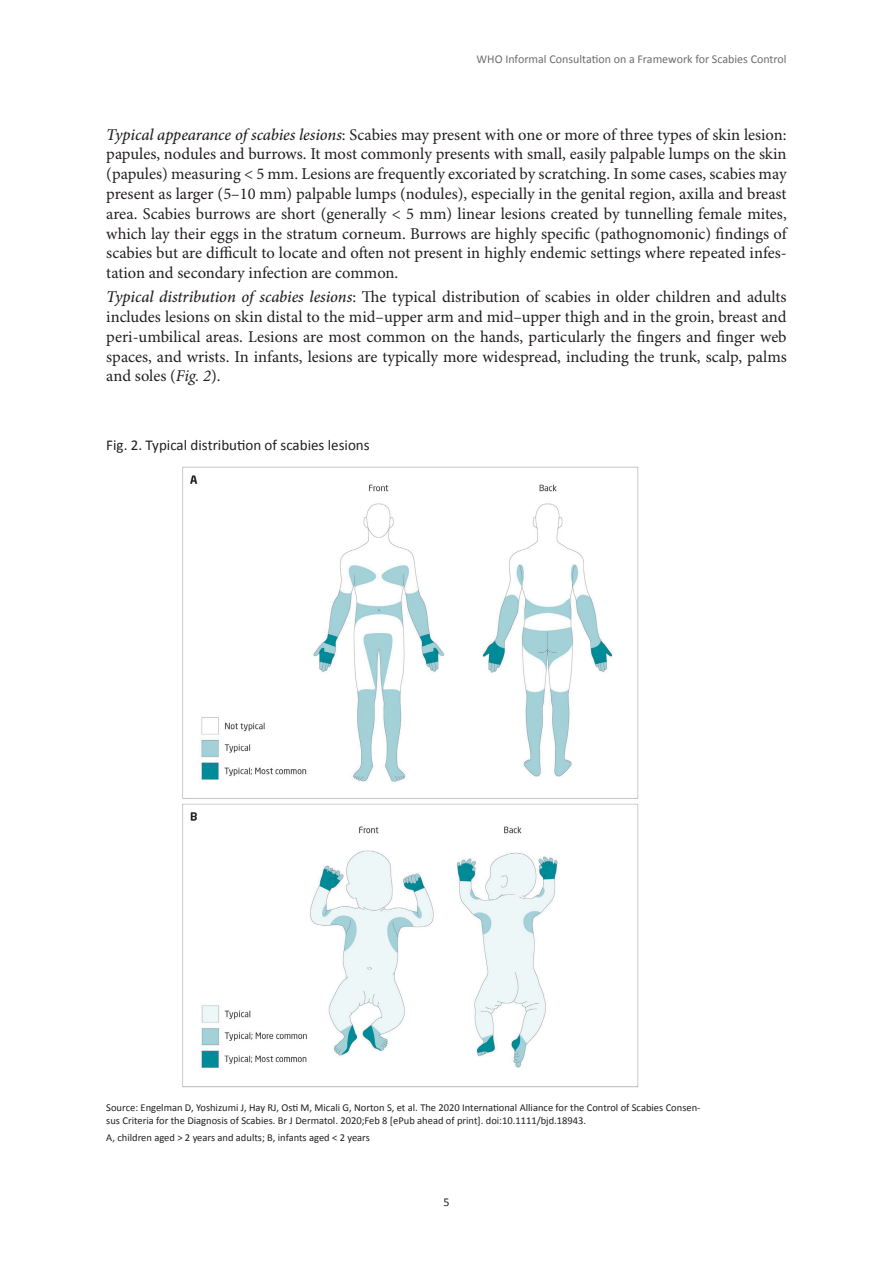
<style>
.page{position:relative;width:893px;height:1263px;background:#fff}
.page>*{position:absolute;margin:0;border:0;box-sizing:border-box;transform-origin:0 0}
.t1{font:16.5px/19.8px "Minion Pro";color:#231f20;text-align:justify}
.t2{font:15px "Calibri";color:#231f20}
.t3{font:12px "Calibri";color:#6c6d70}
.t4{font:12px "Calibri";color:#231f20}
.t5{font:10.5px/12.6px "Calibri";color:#231f20}
.s1{font-weight:500;font-style:italic}
.s2{font-style:italic}
</style>
<div class="page">
<img style="left:182px;top:466px;width:457px;height:622px">
<p class="t3" style="left:477px;top:51px;width:312px">WHO Informal Consultation on a Framework for Scabies Control</p>
<p class="t1" style="left:106px;top:125px;width:682px"><span class="s1">Typical appearance of scabies lesions</span>: Scabies may present with one or more of three types of skin lesion: papules, nodules and burrows. It most commonly presents with small, easily palpable lumps on the skin (papules) measuring &lt; 5 mm. Lesions are frequently excoriated by scratching. In some cases, scabies may present as larger (5–10 mm) palpable lumps (nodules), especially in the genital region, axilla and breast area. Scabies burrows are short (generally &lt; 5 mm) linear lesions created by tunnelling female mites, which lay their eggs in the stratum corneum. Burrows are highly specific (pathognomonic) findings of scabies but are difficult to locate and often not present in highly endemic settings where repeated infes&shy;tation and secondary infection are common.</p>
<p class="t1" style="left:106px;top:288px;width:682px"><span class="s1">Typical distribution of scabies lesions</span>: The typical distribution of scabies in older children and adults includes lesions on skin distal to the mid–upper arm and mid–upper thigh and in the groin, breast and peri-umbilical areas. Lesions are most common on the hands, particularly the fingers and finger web spaces, and wrists. In infants, lesions are typically more widespread, including the trunk, scalp, palms and soles (<span class="s2">Fig. 2</span>).</p>
<p class="t2" style="left:106px;top:435px;width:265px">Fig. 2. Typical distribution of scabies lesions</p>
<p class="t5" style="left:106px;top:1101px;width:596px">Source: Engelman D, Yoshizumi J, Hay RJ, Osti M, Micali G, Norton S, et al. The 2020 International Alliance for the Control of Scabies Consen&shy;sus Criteria for the Diagnosis of Scabies. Br J Dermatol. 2020;Feb 8 [ePub ahead of print]. doi:10.1111/bjd.18943.</p>
<p class="t5" style="left:106px;top:1131px;width:265px">A, children aged &gt; 2 years and adults; B, infants aged &lt; 2 years</p>
<p class="t4" style="left:443px;top:1194px;width:8px">5</p>
</div>
